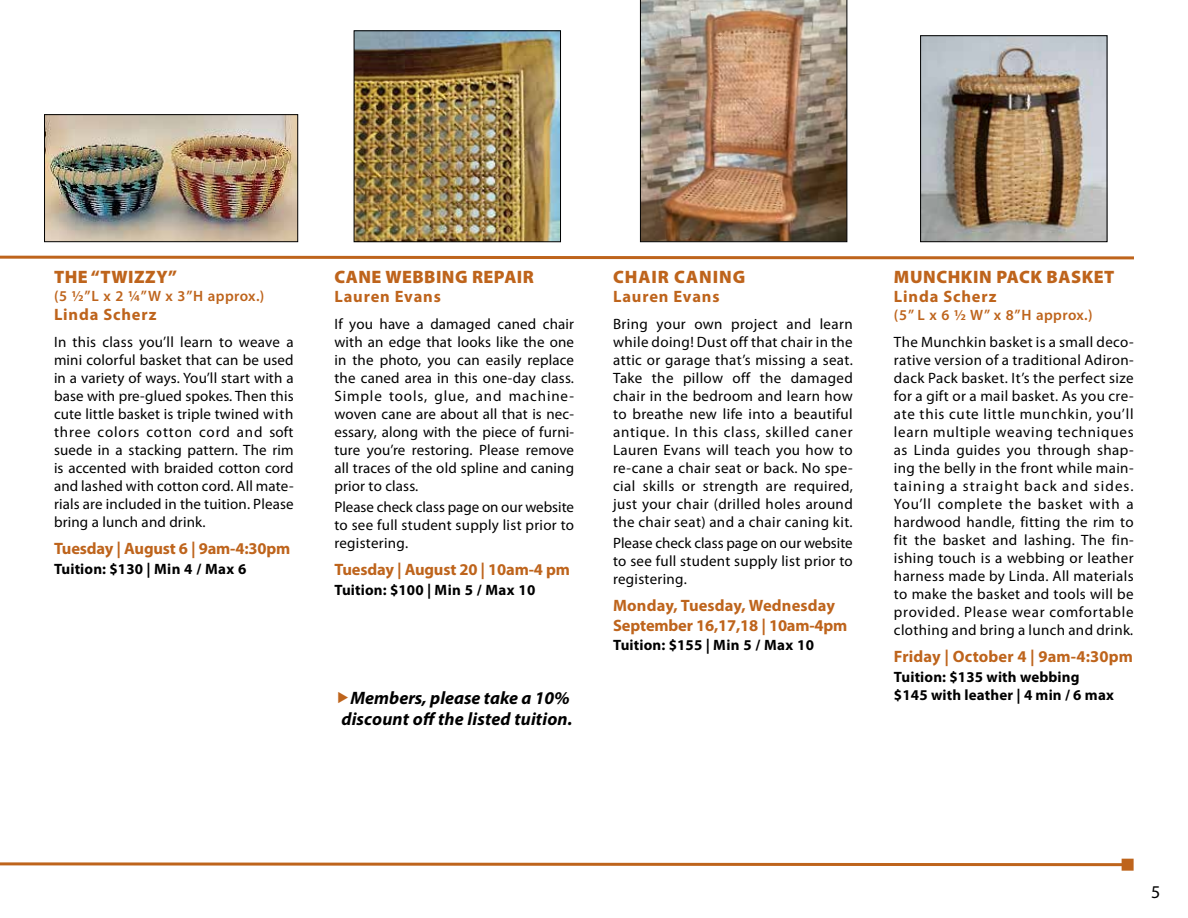
<style>
.page{position:relative;width:1188px;height:918px;background:#fff}
.page>*{position:absolute;margin:0;border:0;box-sizing:border-box;transform-origin:0 0}
.t1{font:italic 700 18px/21px "Myriad Pro";letter-spacing:.01em;color:#000;text-align:center}
.t2{font:900 18px "Myriad Pro";letter-spacing:.03em;color:#be641c}
.t3{font:900 18px "Myriad Pro";letter-spacing:.05em;color:#be641c}
.t4{font:18px "Myriad Pro";color:#000}
.t5{font:700 16.5px/19.5px "Myriad Pro";letter-spacing:.01em;color:#be641c}
.t6{font:700 16.5px "Myriad Pro";letter-spacing:-.01em;color:#be641c}
.t7{font:700 16.5px "Myriad Pro";letter-spacing:.05em;color:#be641c}
.t8{font:15px/18px "Myriad Pro";letter-spacing:.02em;color:#000;text-align:justify}
.t9{font:700 15px/18px "Myriad Pro";letter-spacing:.01em;color:#000}
.t10{font:600 15px "Myriad Pro";letter-spacing:.025em;color:#be641c}
.s1{font-style:italic}
</style>
<div class="page">
<img style="left:46px;top:116px;width:250px;height:124px">
<div style="left:44px;top:114px;width:254px;height:128px;border:1px solid #000"></div>
<img style="left:640px;top:0;width:207px;height:242px">
<img style="left:356px;top:32px;width:203px;height:208px">
<div style="left:354px;top:30px;width:207px;height:212px;border:1px solid #000"></div>
<img style="left:922px;top:37px;width:183px;height:203px">
<div style="left:920px;top:35px;width:187px;height:207px;border:1px solid #000"></div>
<svg style="left:0;top:861px;width:1122px;height:7px"></svg>
<div style="left:1122px;top:859px;width:12px;height:12px;background:#be641c"></div>
<svg style="left:0;top:255px;width:1134px;height:5px"></svg>
<p class="t2" style="left:54px;top:265px;width:125px">THE “TWIZZY”</p>
<p class="t10" style="left:54px;top:286px;width:212px">(5 ½”L x 2 ¼”W x 3”H approx.)</p>
<p class="t7" style="left:54px;top:304px;width:104px">Linda Scherz</p>
<p class="t8" style="left:54px;top:333px;width:241px">In this class you’ll learn to weave a mini colorful basket that can be used in a variety of ways. You’ll start with a base with pre-glued spokes. Then this cute little basket is triple twined with three colors cotton cord and soft suede in a stacking pattern. The rim is accented with braided cotton cord and lashed with cotton cord. All mate&shy;rials are included in the tuition. Please bring a lunch and drink.</p>
<p class="t6" style="left:54px;top:538px;width:238px">Tuesday | August 6 | 9am-4:30pm</p>
<p class="t9" style="left:54px;top:559px;width:194px">Tuition: $130 | Min 4 / Max 6</p>
<p class="t2" style="left:334px;top:265px;width:201px">CANE WEBBING REPAIR</p>
<p class="t7" style="left:334px;top:286px;width:108px">Lauren Evans</p>
<p class="t8" style="left:334px;top:315px;width:241px">If you have a damaged caned chair with an edge that looks like the one in the photo, you can easily replace the caned area in this one-day class.<br>Simple tools, glue, and machine&shy;woven cane are about all that is nec&shy;essary, along with the piece of furni&shy;ture you’re restoring. Please remove all traces of the old spline and caning prior to class.</p>
<p class="t8" style="left:334px;top:498px;width:241px">Please check class page on our website to see full student supply list prior to registering.</p>
<p class="t6" style="left:334px;top:559px;width:237px">Tuesday | August 20 | 10am-4 pm</p>
<p class="t9" style="left:334px;top:580px;width:203px">Tuition: $100 | Min 5 / Max 10</p>
<p class="t1" style="left:341px;top:687px;width:233px">Members, please take a 10% discount off the listed tuition.</p>
<p class="t3" style="left:613px;top:265px;width:134px">CHAIR CANING</p>
<p class="t7" style="left:613px;top:286px;width:108px">Lauren Evans</p>
<p class="t8" style="left:613px;top:315px;width:241px">Bring your own project and learn while doing! Dust off that chair in the attic or garage that’s missing a seat.<br>Take the pillow off the damaged chair in the bedroom and learn how to breathe new life into a beautiful antique. In this class, skilled caner Lauren Evans will teach you how to re-cane a chair seat or back. No spe&shy;cial skills or strength are required, just your chair (drilled holes around the chair seat) and a chair caning kit.</p>
<p class="t8" style="left:613px;top:534px;width:241px">Please check class page on our website to see full student supply list prior to registering.</p>
<p class="t5" style="left:613px;top:595px;width:236px">Monday, Tuesday, Wednesday<br>September 16,17,18 | 10am-4pm</p>
<p class="t9" style="left:613px;top:636px;width:203px">Tuition: $155 | Min 5 / Max 10</p>
<p class="t2" style="left:894px;top:265px;width:222px">MUNCHKIN PACK BASKET</p>
<p class="t7" style="left:894px;top:286px;width:104px">Linda Scherz</p>
<p class="t10" style="left:894px;top:306px;width:200px">(5” L x 6 ½ W” x 8”H approx.)</p>
<p class="t8" style="left:894px;top:333px;width:241px">The Munchkin basket is a small deco&shy;rative version of a traditional Adiron&shy;dack Pack basket. It’s the perfect size for a gift or a mail basket. As you cre&shy;ate this cute little munchkin, you’ll learn multiple weaving techniques as Linda guides you through shap&shy;ing the belly in the front while main&shy;taining a straight back and sides.<br>You’ll complete the basket with a hardwood handle, fitting the rim to fit the basket and lashing. The fin&shy;ishing touch is a webbing or leather harness made by Linda. All materials to make the basket and tools will be provided. Please wear comfortable clothing and bring a lunch and drink<span class="s1">.</span></p>
<p class="t5" style="left:894px;top:646px;width:241px">Friday | October 4 | 9am-4:30pm</p>
<p class="t9" style="left:894px;top:667px;width:221px">Tuition: $135 with webbing $145 with leather | 4 min / 6 max</p>
<p class="t4" style="left:1151px;top:881px;width:11px">5</p>
</div>
